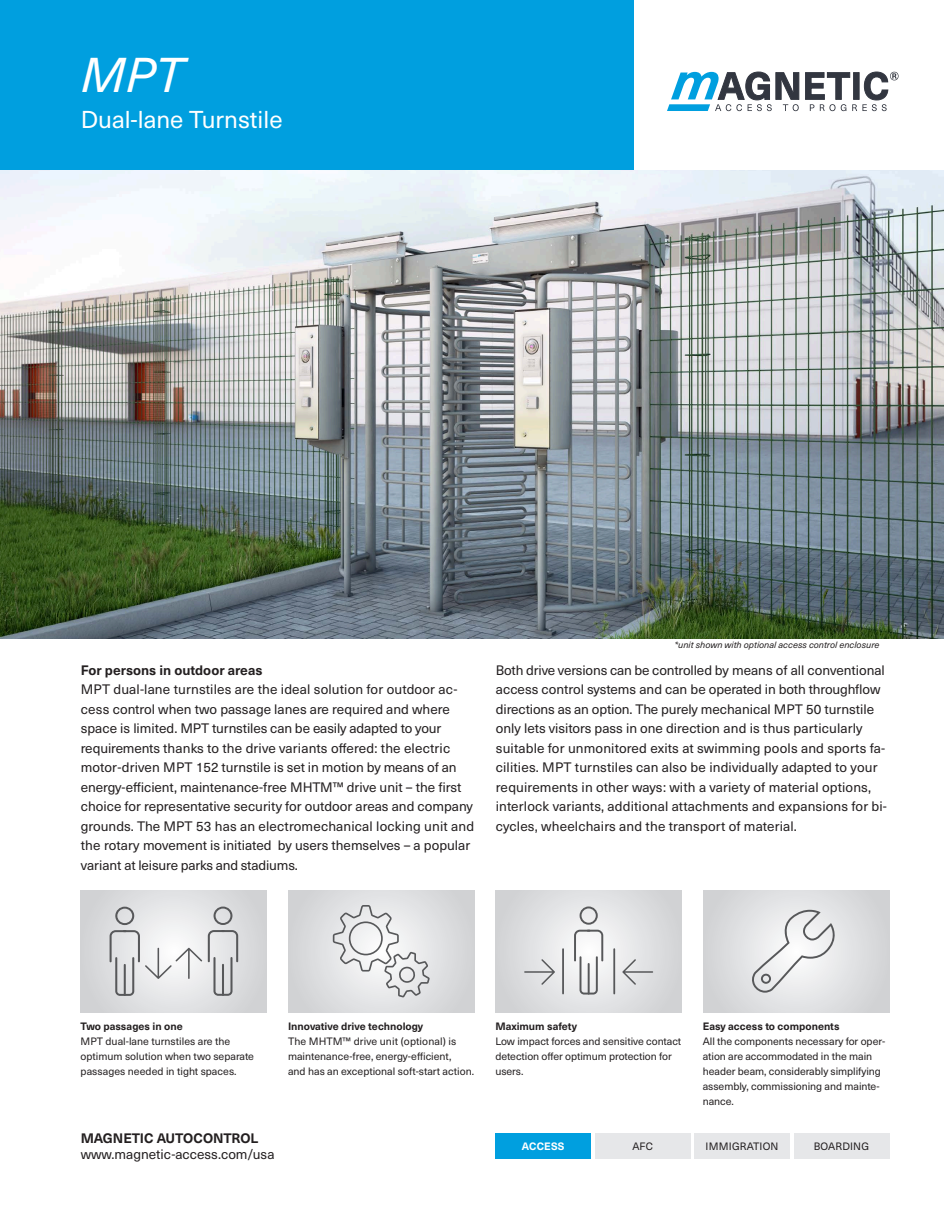
<style>
.page{position:relative;width:944px;height:1214px;background:#fff}
.page>*{position:absolute;margin:0;border:0;box-sizing:border-box;transform-origin:0 0}
.t1{font:italic 48px "Neue Haas Unica Pro";color:#fff}
.t2{font:24px "Neue Haas Unica Pro";color:#fff}
.t3{font:13.5px/19.5px "Neue Haas Unica Pro";color:#231f20}
.t4{font:700 13.5px "Neue Haas Unica Pro";color:#231f20}
.t5{font:10.5px/15px "Neue Haas Unica Pro";letter-spacing:-.005em;color:#231f20}
.t6{font:700 10.5px "Neue Haas Unica Pro";color:#231f20}
.t7{font:10.5px "Neue Haas Unica Pro";letter-spacing:.02em;color:#231f20}
.t8{font:700 10.5px "Neue Haas Unica Pro";letter-spacing:.02em;color:#fff}
.t9{font:italic 9px "Neue Haas Unica Pro";color:#231f20}
</style>
<div class="page">
<div style="left:495px;top:1133px;width:95px;height:25px;background:#009fdf"></div>
<div style="left:595px;top:1133px;width:95px;height:25px;background:#e6e7e9"></div>
<div style="left:694px;top:1133px;width:95px;height:25px;background:#e6e7e9"></div>
<div style="left:794px;top:1133px;width:95px;height:25px;background:#e6e7e9"></div>
<svg style="left:667px;top:72px;width:132px;height:39px"></svg>
<svg style="left:805px;top:72px;width:93px;height:39px"></svg>
<div style="left:0;top:0;width:634px;height:170px;background:#009fdf"></div>
<div style="left:288px;top:890px;width:186px;height:122px;background:#dadbdd"></div>
<svg style="left:333px;top:905px;width:97px;height:92px"></svg>
<img style="left:0;top:170px;width:944px;height:468px">
<svg style="left:81px;top:890px;width:186px;height:122px"></svg>
<svg style="left:208px;top:906px;width:30px;height:89px"></svg>
<hr style="left:222px;top:963px;width:2px;height:32px;background:#57585a">
<svg style="left:110px;top:906px;width:92px;height:89px"></svg>
<svg style="left:495px;top:890px;width:186px;height:122px"></svg>
<svg style="left:574px;top:906px;width:29px;height:88px"></svg>
<hr style="left:587px;top:963px;width:2px;height:31px;background:#57585a">
<hr style="left:562px;top:949px;width:2px;height:44px;background:#57585a">
<hr style="left:613px;top:949px;width:2px;height:44px;background:#57585a">
<svg style="left:524px;top:959px;width:31px;height:25px"></svg>
<svg style="left:622px;top:959px;width:31px;height:25px"></svg>
<div style="left:703px;top:890px;width:186px;height:122px;background:#dadbdd"></div>
<svg style="left:746px;top:904px;width:97px;height:91px"></svg>
<h1 class="t1" style="left:81px;top:46px;width:105px">MPT</h1>
<h2 class="t2" style="left:81px;top:105px;width:203px">Dual-lane Turnstile</h2>
<p class="t4" style="left:81px;top:662px;width:183px">For persons in outdoor areas</p>
<p class="t3" style="left:81px;top:680px;width:395px">MPT dual-lane turnstiles are the ideal solution for outdoor ac&shy;cess control when two passage lanes are required and where space is limited. MPT turnstiles can be easily adapted to your requirements thanks to the drive variants offered: the electric motor-driven MPT 152 turnstile is set in motion by means of an energy-efficient, maintenance-free MHTM™ drive unit – the first choice for representative security for outdoor areas and company grounds. The MPT 53 has an electromechanical locking unit and the rotary movement is initiated by users themselves – a popular variant at leisure parks and stadiums.</p>
<p class="t9" style="left:674px;top:639px;width:206px">*unit shown with optional access control enclosure</p>
<p class="t3" style="left:496px;top:660px;width:392px">Both drive versions can be controlled by means of all conventional access control systems and can be operated in both throughflow directions as an option. The purely mechanical MPT 50 turnstile only lets visitors pass in one direction and is thus particularly suitable for unmonitored exits at swimming pools and sports fa&shy;cilities. MPT turnstiles can also be individually adapted to your requirements in other ways: with a variety of material options, interlock variants, additional attachments and expansions for bi&shy;cycles, wheelchairs and the transport of material.</p>
<p class="t6" style="left:81px;top:1019px;width:104px">Two passages in one</p>
<p class="t5" style="left:81px;top:1033px;width:175px">MPT dual-lane turnstiles are the optimum solution when two separate passages needed in tight spaces.</p>
<p class="t6" style="left:288px;top:1019px;width:137px">Innovative drive technology</p>
<p class="t5" style="left:288px;top:1033px;width:188px">The MHTM™ drive unit (optional) is maintenance-free, energy-efficient,<br>and has an exceptional soft-start action.</p>
<p class="t4" style="left:81px;top:1129px;width:179px">MAGNETIC AUTOCONTROL</p>
<p class="t3" style="left:81px;top:1144px;width:195px">www.magnetic-access.com/usa</p>
<p class="t6" style="left:495px;top:1019px;width:83px">Maximum safety</p>
<p class="t5" style="left:495px;top:1033px;width:187px">Low impact forces and sensitive contact detection offer optimum protection for users.</p>
<p class="t6" style="left:702px;top:1019px;width:138px">Easy access to components</p>
<p class="t5" style="left:702px;top:1033px;width:184px">All the components necessary for oper&shy;ation are accommodated in the main header beam, considerably simplifying assembly, commissioning and mainte&shy;nance.</p>
<p class="t8" style="left:522px;top:1139px;width:44px">ACCESS</p>
<p class="t5" style="left:632px;top:1138px;width:22px">AFC</p>
<p class="t7" style="left:705px;top:1139px;width:74px">IMMIGRATION</p>
<p class="t7" style="left:813px;top:1139px;width:57px">BOARDING</p>
</div>
